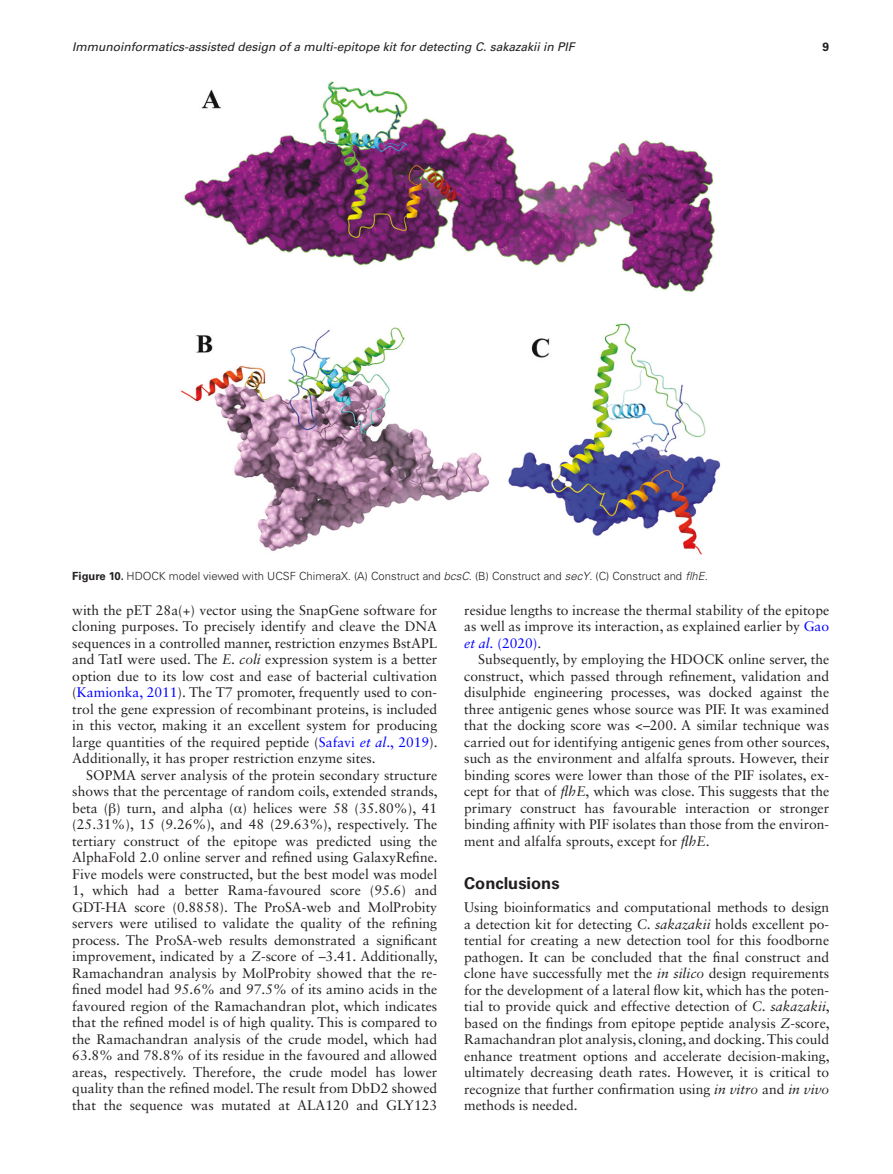
<style>
.page{position:relative;width:893px;height:1174px;background:#fff}
.page>*{position:absolute;margin:0;border:0;box-sizing:border-box;transform-origin:0 0}
.HeadA{font:700 16.5px "Univers LT Std";color:#231f20}
.TextInd{font:13.8px/16.5px "Sabon LT Std";color:#231f20;text-align:justify}
.Text{font:13.8px/16.5px "Sabon LT Std";color:#231f20;text-align:justify}
.t1{font:12px "Univers LT Std Obl 2";color:#231f20}
.t2{font:700 12px "Univers LT Std";color:#231f20}
.FigCapt{font:300 11.25px "Univers LT Std";color:#231f20}
.s1{font-weight:700}
.s2{font-style:italic}
.s3{color:#00f}
.s4{font-style:italic;color:#00f}
.s5{font-family:"Gandhari Unicode"}
</style>
<div class="page">
<img style="left:181px;top:81px;width:540px;height:474px">
<p class="t1" style="left:72px;top:40px;width:504px">Immunoinformatics-assisted design of a multi-epitope kit for detecting C. sakazakii in PIF</p>
<p class="t2" style="left:822px;top:40px;width:8px">9</p>
<p class="FigCapt" style="left:72px;top:569px;width:637px"><span class="s1">Figure 10.</span> HDOCK model viewed with UCSF ChimeraX. (A) Construct and <span class="s2">bcsC</span>. (B) Construct and <span class="s2">secY</span>. (C) Construct and <span class="s2">flhE</span>.</p>
<p class="TextInd" style="left:72px;top:601px;width:367px">with the pET 28a(+) vector using the SnapGene software for cloning purposes. To precisely identify and cleave the DNA sequences in a controlled manner, restriction enzymes BstAPL and TatI were used. The <span class="s2">E. coli</span> expression system is a better option due to its low cost and ease of bacterial cultivation (<span class="s3">Kamionka, 2011</span>). The T7 promoter, frequently used to con&shy;trol the gene expression of recombinant proteins, is included in this vector, making it an excellent system for producing large quantities of the required peptide (<span class="s3">Safavi</span> <span class="s4">et al</span><span class="s3">., 2019</span>).<br>Additionally, it has proper restriction enzyme sites.</p>
<p class="TextInd" style="left:72px;top:766px;width:367px;text-indent:14px">SOPMA server analysis of the protein secondary structure shows that the percentage of random coils, extended strands, beta (<span class="s5">β</span>) turn, and alpha (<span class="s5">α</span>) helices were 58 (35.80%), 41 (25.31%), 15 (9.26%), and 48 (29.63%), respectively. The tertiary construct of the epitope was predicted using the AlphaFold 2.0 online server and refined using GalaxyRefine.<br>Five models were constructed, but the best model was model 1, which had a better Rama-favoured score (95.6) and GDT-HA score (0.8858). The ProSA-web and MolProbity servers were utilised to validate the quality of the refining process. The ProSA-web results demonstrated a significant improvement, indicated by a <span class="s2">Z</span>-score of –3.41. Additionally, Ramachandran analysis by MolProbity showed that the re&shy;fined model had 95.6% and 97.5% of its amino acids in the favoured region of the Ramachandran plot, which indicates that the refined model is of high quality. This is compared to the Ramachandran analysis of the crude model, which had 63.8% and 78.8% of its residue in the favoured and allowed areas, respectively. Therefore, the crude model has lower quality than the refined model. The result from DbD2 showed that the sequence was mutated at ALA120 and GLY123</p>
<p class="TextInd" style="left:464px;top:601px;width:366px">residue lengths to increase the thermal stability of the epitope as well as improve its interaction, as explained earlier by <span class="s3">Gao </span><span class="s4">et al.</span> <span class="s3">(2020)</span>.</p>
<p class="TextInd" style="left:464px;top:651px;width:367px;text-indent:14px">Subsequently, by employing the HDOCK online server, the construct, which passed through refinement, validation and disulphide engineering processes, was docked against the three antigenic genes whose source was PIF. It was examined that the docking score was &lt;–200. A similar technique was carried out for identifying antigenic genes from other sources, such as the environment and alfalfa sprouts. However, their binding scores were lower than those of the PIF isolates, ex&shy;cept for that of <span class="s2">flhE</span>, which was close. This suggests that the primary construct has favourable interaction or stronger binding affinity with PIF isolates than those from the environ&shy;ment and alfalfa sprouts, except for <span class="s2">flhE</span>.</p>
<h2 class="HeadA" style="left:464px;top:874px;width:97px">Conclusions</h2>
<p class="Text" style="left:464px;top:898px;width:367px">Using bioinformatics and computational methods to design a detection kit for detecting <span class="s2">C. sakazakii</span> holds excellent po&shy;tential for creating a new detection tool for this foodborne pathogen. It can be concluded that the final construct and clone have successfully met the <span class="s2">in silico</span> design requirements for the development of a lateral flow kit, which has the poten&shy;tial to provide quick and effective detection of <span class="s2">C. sakazakii</span>, based on the findings from epitope peptide analysis <span class="s2">Z</span>-score, Ramachandran plot analysis, cloning, and docking. This could enhance treatment options and accelerate decision-making, ultimately decreasing death rates. However, it is critical to recognize that further confirmation using <span class="s2">in vitro</span> and <span class="s2">in vivo </span>methods is needed.</p>
</div>
